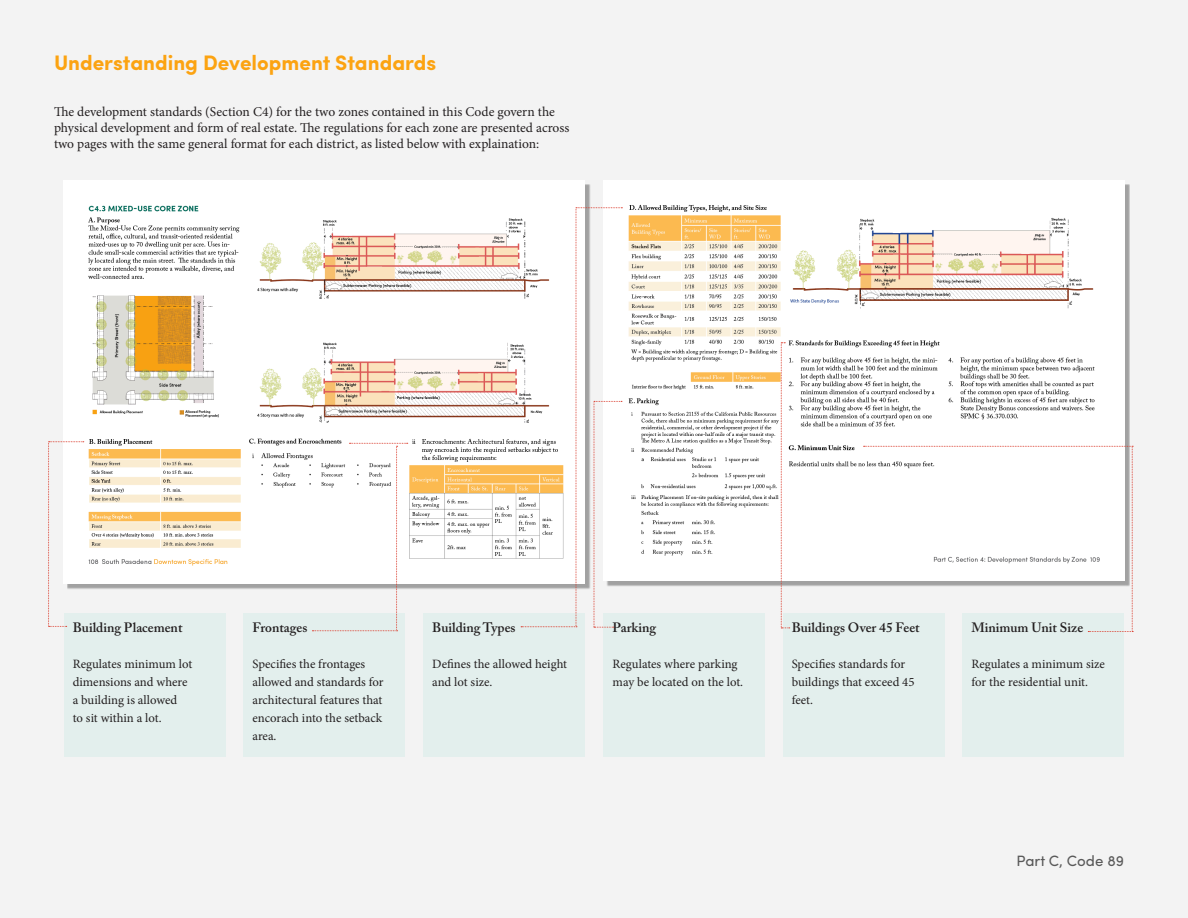
<style>
.page{position:relative;width:1188px;height:918px;background:#f3f3f3}
.page>*{position:absolute;margin:0;border:0;box-sizing:border-box;transform-origin:0 0}
.t1{font:700 21px "Sofia Pro";color:#fca311}
.t2{font:15px "Sofia Pro";color:#595959}
.Body_text{font:13.5px/16.2px "Minion Pro";letter-spacing:-.005em;color:#231f20}
.Body_text-2{font:600 13.5px "Adobe Caslon Pro";color:#231f20}
.Body_text-3{font:12.75px/18px "Minion Pro";color:#231f20}
</style>
<div class="page">
<img style="left:64px;top:181px;width:521px;height:402px">
<img style="left:603px;top:181px;width:521px;height:400px">
<div style="left:64px;top:613px;width:162px;height:143px;background:#e3efed"></div>
<div style="left:423px;top:613px;width:162px;height:143px;background:#e3efed"></div>
<div style="left:244px;top:613px;width:161px;height:143px;background:#e3efed"></div>
<div style="left:783px;top:613px;width:161px;height:143px;background:#e3efed"></div>
<div style="left:962px;top:613px;width:162px;height:143px;background:#e3efed"></div>
<div style="left:604px;top:613px;width:161px;height:143px;background:#e3efed"></div>
<svg style="left:48px;top:441px;width:36px;height:186px"></svg>
<svg style="left:312px;top:443px;width:96px;height:188px"></svg>
<svg style="left:864px;top:446px;width:269px;height:186px"></svg>
<svg style="left:781px;top:342px;width:9px;height:287px"></svg>
<svg style="left:521px;top:207px;width:101px;height:421px"></svg>
<p class="t1" style="left:54px;top:46px;width:384px">Understanding Development Standards</p>
<p class="Body_text" style="left:54px;top:104px;width:517px">The development standards (Section C4) for the two zones contained in this Code govern the physical development and form of real estate. The regulations for each zone are presented across two pages with the same general format for each district, as listed below with explaination:</p>
<p class="Body_text-2" style="left:73px;top:619px;width:111px">Building Placement</p>
<p class="Body_text-3" style="left:73px;top:655px;width:121px">Regulates minimum lot dimensions and where a building is allowed<br>to sit within a lot.</p>
<p class="Body_text-2" style="left:253px;top:619px;width:56px">Frontages</p>
<p class="Body_text-3" style="left:253px;top:655px;width:133px">Specifies the frontages allowed and standards for architectural features that encorach into the setback area.</p>
<p class="Body_text-2" style="left:432px;top:619px;width:85px">Building Types</p>
<p class="Body_text-3" style="left:432px;top:655px;width:136px">Defines the allowed height and lot size.</p>
<p class="Body_text-2" style="left:613px;top:619px;width:45px">Parking</p>
<p class="Body_text-3" style="left:613px;top:655px;width:132px">Regulates where parking may be located on the lot.</p>
<p class="Body_text-2" style="left:792px;top:619px;width:130px">Buildings Over 45 Feet</p>
<p class="Body_text-3" style="left:792px;top:655px;width:124px">Specifies standards for buildings that exceed 45 feet.</p>
<p class="Body_text-2" style="left:971px;top:619px;width:113px">Minimum Unit Size</p>
<p class="Body_text-3" style="left:971px;top:655px;width:135px">Regulates a minimum size for the residential unit.</p>
<p class="t2" style="left:1017px;top:849px;width:109px">Part C, Code 89</p>
</div>
